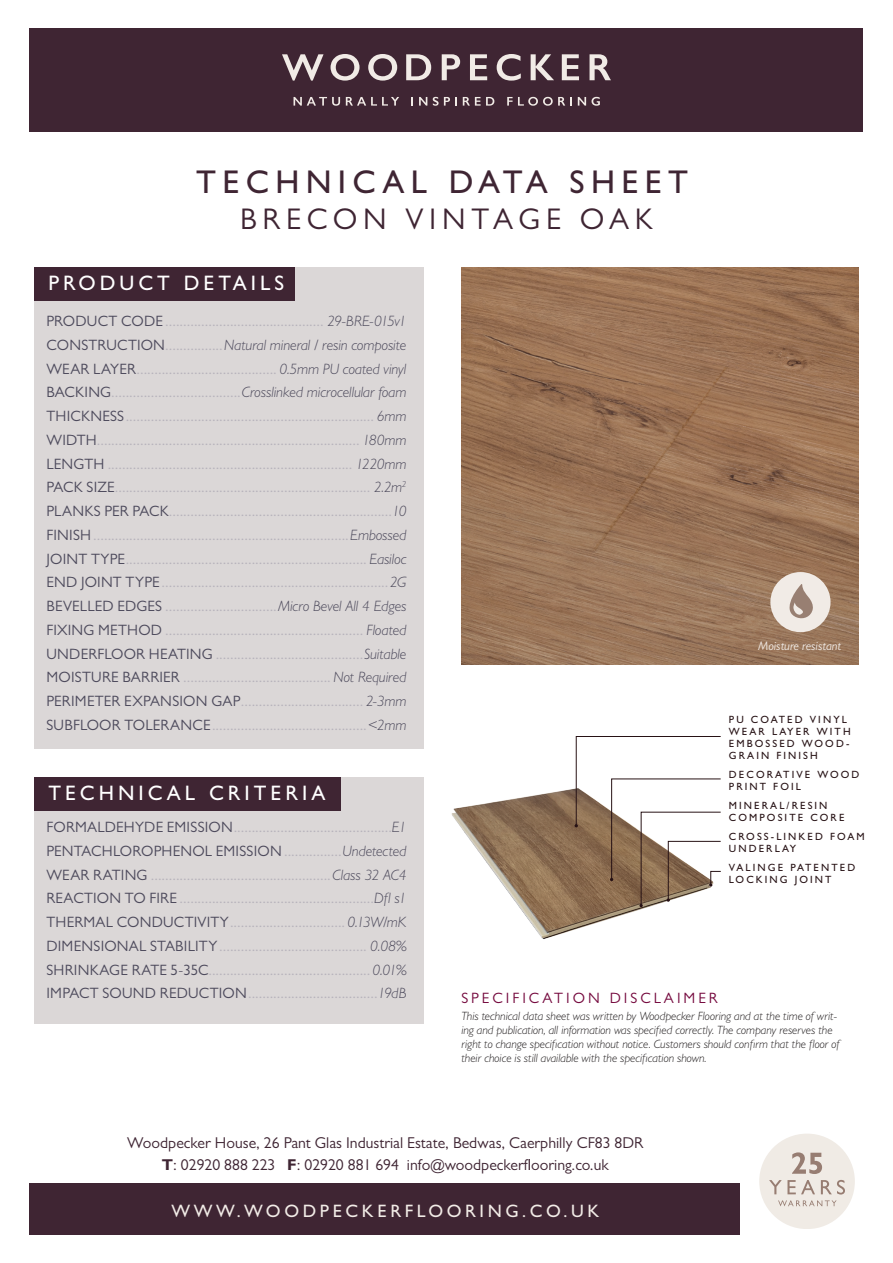
<style>
.page{position:relative;width:893px;height:1263px;background:#fff}
.page>*{position:absolute;margin:0;border:0;box-sizing:border-box;transform-origin:0 0}
.t1{font:500 33px "Gill Sans MT Pro";letter-spacing:.19em;color:#3f2533}
.t2{font:30px "Gill Sans MT Pro";letter-spacing:.19em;color:#3f2533}
.t3{font:500 21px "Gill Sans MT Pro";letter-spacing:.19em;color:#fff}
.t4{font:500 18px "Gill Sans MT Pro";letter-spacing:.2em;color:#f1ebe6}
.t5{font:15.75px/22px "Gill Sans MT Pro";color:#3f2533;text-align:center}
.t6{font:15px/23.7px "Gill Sans MT Pro";letter-spacing:.015em;color:#b6b2bb;text-align:justify}
.t7{font:15px "Gill Sans MT Pro";letter-spacing:.2em;color:#75093e}
.t8{font:italic 12.45px "Gill Sans MT Pro";color:#f1ebe6}
.t9{font:italic 300 12px/14.2px "Gill Sans MT Pro";color:#231f20}
.t10{font:500 10.5px/12px "Gill Sans MT Pro";letter-spacing:.2em;color:#271215}
.s1{color:#4d4a5c}
.s2{font-weight:300;font-style:italic;color:#4d4a5c}
.s3{font-weight:700}
</style>
<div class="page">
<div style="left:30px;top:28px;width:833px;height:104px;background:#3f2533"></div>
<svg style="left:282px;top:54px;width:42px;height:27px"></svg>
<svg style="left:331px;top:54px;width:28px;height:27px"></svg>
<svg style="left:368px;top:54px;width:29px;height:27px"></svg>
<svg style="left:406px;top:54px;width:25px;height:26px"></svg>
<svg style="left:442px;top:54px;width:18px;height:26px"></svg>
<svg style="left:470px;top:54px;width:17px;height:26px"></svg>
<svg style="left:497px;top:54px;width:24px;height:27px"></svg>
<svg style="left:531px;top:54px;width:23px;height:26px"></svg>
<svg style="left:562px;top:54px;width:17px;height:26px"></svg>
<svg style="left:589px;top:54px;width:22px;height:26px"></svg>
<svg style="left:293px;top:97px;width:47px;height:9px"></svg>
<svg style="left:346px;top:97px;width:53px;height:9px"></svg>
<svg style="left:419px;top:97px;width:8px;height:9px"></svg>
<svg style="left:433px;top:97px;width:24px;height:9px"></svg>
<svg style="left:463px;top:97px;width:31px;height:9px"></svg>
<svg style="left:507px;top:97px;width:65px;height:9px"></svg>
<svg style="left:578px;top:97px;width:22px;height:9px"></svg>
<div style="left:30px;top:1183px;width:710px;height:52px;background:#3f2533"></div>
<div style="left:759px;top:1133px;width:96px;height:96px;background:#f0ebe5;border-radius:50%"></div>
<svg style="left:778px;top:1200px;width:59px;height:6px"></svg>
<svg style="left:769px;top:1180px;width:76px;height:14px"></svg>
<svg style="left:792px;top:1152px;width:30px;height:22px"></svg>
<div style="left:34px;top:267px;width:390px;height:481px;background:#dbd7d7"></div>
<img style="left:461px;top:267px;width:398px;height:398px">
<div style="left:34px;top:267px;width:261px;height:34px;background:#3f2533"></div>
<div style="left:34px;top:777px;width:390px;height:246px;background:#dbd7d7"></div>
<div style="left:34px;top:777px;width:306px;height:34px;background:#3f2533"></div>
<img style="left:451px;top:788px;width:197px;height:151px">
<svg style="left:575px;top:736px;width:146px;height:171px"></svg>
<div style="left:770px;top:572px;width:60px;height:60px;background:#f1ebe6;border-radius:50%"></div>
<svg style="left:789px;top:584px;width:24px;height:35px"></svg>
<h1 class="t1" style="left:196px;top:162px;width:493px">TECHNICAL DATA SHEET</h1>
<h2 class="t2" style="left:240px;top:201px;width:414px">BRECON VINTAGE OAK</h2>
<h3 class="t3" style="left:48px;top:271px;width:237px">PRODUCT DETAILS</h3>
<p class="t6" style="left:46px;top:309px;width:362px"><span class="s1">PRODUCT CODE</span> ............................................ <span class="s2">29-BRE-015v1<br></span><span class="s1">CONSTRUCTION</span>................<span class="s2">Natural mineral / resin composite </span><span class="s1">WEAR LAYER</span>....................................... <span class="s2">0.5mm PU coated vinyl </span><span class="s1">BACKING</span>....................................<span class="s2">Crosslinked microcellular foam </span><span class="s1">THICKNESS</span>..................................................................... <span class="s2">6mm </span><span class="s1">WIDTH</span>......................................................................... <span class="s2">180mm </span><span class="s1">LENGTH</span> .................................................................... <span class="s2">1220mm </span><span class="s1">PACK SIZE</span>....................................................................... <span class="s2">2.2m</span><sup>2<br></sup><span class="s1">PLANKS PER PACK</span>..............................................................<span class="s2">10<br></span><span class="s1">FINISH</span>.......................................................................<span class="s2">Embossed </span><span class="s1">JOINT TYPE</span>................................................................... <span class="s2">Easiloc </span><span class="s1">END JOINT TYPE</span> ...............................................................<span class="s2">2G </span><span class="s1">BEVELLED EDGES</span> ...............................<span class="s2">Micro Bevel All 4 Edges </span><span class="s1">FIXING METHOD</span> ....................................................... <span class="s2">Floated </span><span class="s1">UNDERFLOOR HEATING</span> .........................................<span class="s2">Suitable </span><span class="s1">MOISTURE BARRIER</span> ......................................... <span class="s2">Not Required </span><span class="s1">PERIMETER EXPANSION GAP</span>.................................. <span class="s2">2-3mm </span><span class="s1">SUBFLOOR TOLERANCE</span>...........................................<span class="s2">&lt;2mm</span></p>
<h3 class="t3" style="left:48px;top:781px;width:278px">TECHNICAL CRITERIA</h3>
<p class="t6" style="left:46px;top:815px;width:362px"><span class="s1">FORMALDEHYDE EMISSION</span>............................................<span class="s2">E1<br></span><span class="s1">PENTACHLOROPHENOL EMISSION</span>................<span class="s2">Undetected </span><span class="s1">WEAR RATING</span> ..................................................<span class="s2">Class 32 AC4<br></span><span class="s1">REACTION TO FIRE</span> ......................................................<span class="s2">Dfl s1<br></span><span class="s1">THERMAL CONDUCTIVITY</span>................................ <span class="s2">0.13W/mK </span><span class="s1">DIMENSIONAL STABILITY</span>......................................... <span class="s2">0.08% </span><span class="s1">SHRINKAGE RATE 5-35C</span>............................................. <span class="s2">0.01% </span><span class="s1">IMPACT SOUND REDUCTION</span>....................................<span class="s2">19dB</span></p>
<p class="t8" style="left:758px;top:639px;width:84px">Moisture resistant</p>
<p class="t10" style="left:729px;top:713px;width:123px">PU COATED VINYL<br>WEAR LAYER WITH<br>EMBOSSED WOOD-<br>GRAIN FINISH</p>
<p class="t10" style="left:729px;top:768px;width:132px">DECORATIVE WOOD<br>PRINT FOIL</p>
<p class="t10" style="left:729px;top:799px;width:117px">MINERAL/RESIN<br>COMPOSITE CORE</p>
<p class="t10" style="left:729px;top:830px;width:137px">CROSS-LINKED FOAM<br>UNDERLAY</p>
<p class="t10" style="left:729px;top:861px;width:128px">VALINGE PATENTED<br>LOCKING JOINT</p>
<p class="t7" style="left:461px;top:989px;width:258px">SPECIFICATION DISCLAIMER</p>
<p class="t9" style="left:461px;top:1008px;width:380px">This technical data sheet was written by Woodpecker Flooring and at the time of writ&shy;ing and publication, all information was specified correctly. The company reserves the right to change specification without notice. Customers should confirm that the floor of their choice is still available with the specification shown.</p>
<p class="t5" style="left:127px;top:1132px;width:518px">Woodpecker House, 26 Pant Glas Industrial Estate, Bedwas, Caerphilly CF83 8DR<br><span class="s3">T</span>: 02920 888 223 <span class="s3">F</span>: 02920 881 694 info@woodpeckerflooring.co.uk</p>
<p class="t4" style="left:171px;top:1200px;width:429px">WWW.WOODPECKERFLOORING.CO.UK</p>
</div>
